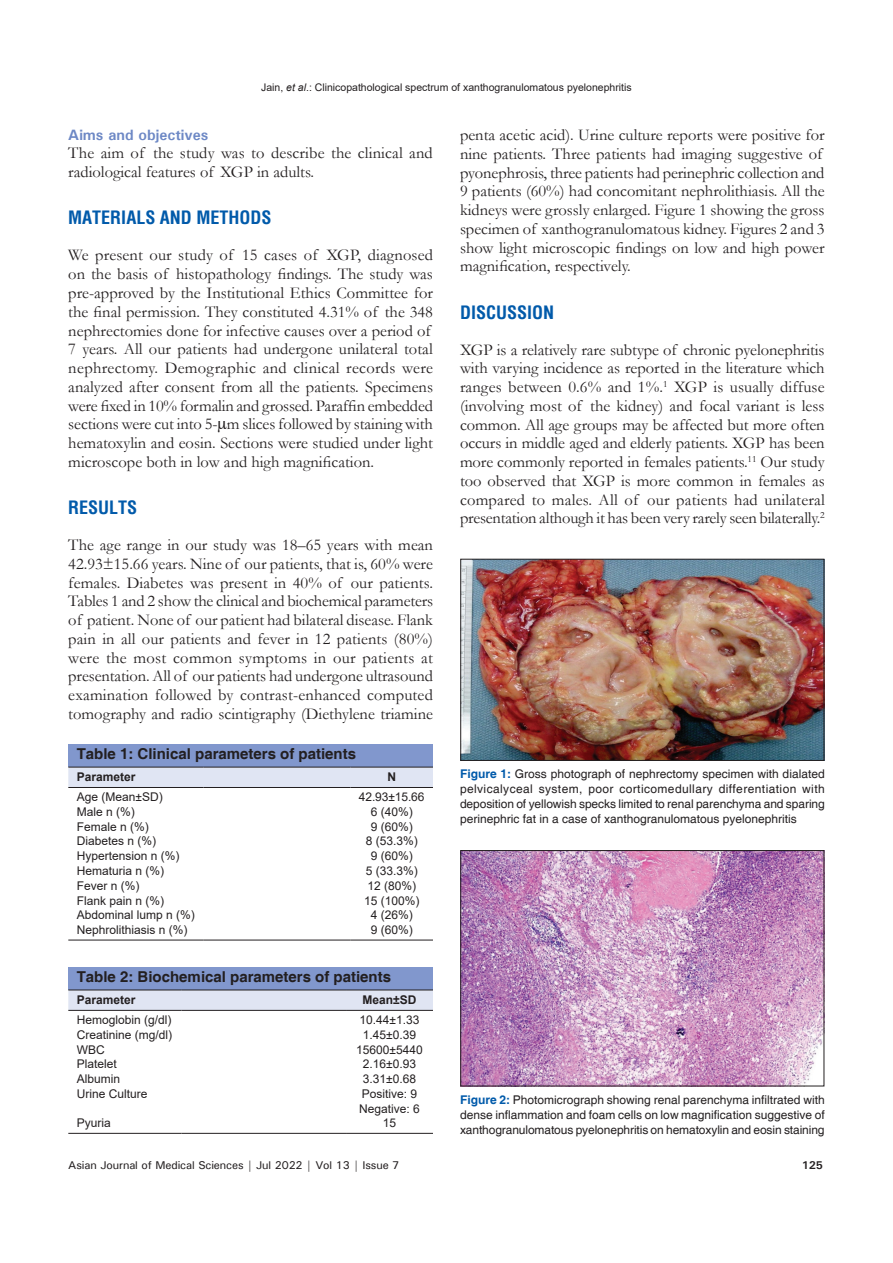
<style>
.page{position:relative;width:893px;height:1263px;background:#fff}
.page>*{position:absolute;margin:0;border:0;box-sizing:border-box;transform-origin:0 0}
.t1{font:700 condensed 18px "Helvetica";color:#015aaa}
.TX{font:16.5px/18.8px "Garamond";color:#231f20}
.TT{font:700 15px "Helvetica";color:#231f20}
.t2{font:700 15px "Univers";color:#6d88c5}
.FGC{font:12px/15px "Helvetica";letter-spacing:-.005em;color:#231f20;text-align:justify}
.TB{font:12px "Arial";color:#231f20}
.TBL{font:12px "Arial";color:#231f20}
.TCH{font:700 12px "Arial";color:#231f20}
.t3{font:500 11.25px "Univers";letter-spacing:-.01em;color:#231f20}
.t4{font:700 11.25px "Univers";color:#231f20}
.t5{font:10.5px "Arial";color:#231f20}
.s1{font-style:italic}
.s2{font-weight:700;color:#015aaa}
</style>
<div class="page">
<div style="left:68px;top:967px;width:365px;height:23px;background:#8197cd"></div>
<svg style="left:68px;top:990px;width:365px;height:20px;background:#dadeec"></svg>
<hr style="left:68px;top:1133px;width:114px;height:1px;background:#231f20">
<hr style="left:182px;top:1133px;width:164px;height:1px;background:#231f20">
<hr style="left:346px;top:1133px;width:87px;height:1px;background:#231f20">
<hr style="left:68px;top:1010px;width:114px;height:1px;background:#231f20">
<hr style="left:182px;top:1010px;width:164px;height:1px;background:#231f20">
<hr style="left:346px;top:1010px;width:87px;height:1px;background:#231f20">
<hr style="left:68px;top:989px;width:114px;height:1px;background:#231f20">
<hr style="left:182px;top:989px;width:164px;height:1px;background:#231f20">
<hr style="left:346px;top:989px;width:87px;height:1px;background:#231f20">
<div style="left:68px;top:744px;width:365px;height:23px;background:#8197cd"></div>
<div style="left:68px;top:768px;width:365px;height:19px;background:#e0e5f3"></div>
<hr style="left:68px;top:940px;width:135px;height:1px;background:#231f20">
<hr style="left:203px;top:940px;width:147px;height:1px;background:#231f20">
<hr style="left:350px;top:940px;width:83px;height:1px;background:#231f20">
<hr style="left:68px;top:787px;width:135px;height:1px;background:#231f20">
<hr style="left:203px;top:787px;width:147px;height:1px;background:#231f20">
<hr style="left:350px;top:787px;width:83px;height:1px;background:#231f20">
<hr style="left:68px;top:767px;width:135px;height:1px;background:#231f20">
<hr style="left:203px;top:767px;width:147px;height:1px;background:#231f20">
<hr style="left:350px;top:767px;width:83px;height:1px;background:#231f20">
<img style="left:462px;top:852px;width:360px;height:232px">
<div style="left:460px;top:850px;width:364px;height:236px;border:1px solid #231f20"></div>
<img style="left:462px;top:561px;width:360px;height:198px">
<div style="left:460px;top:559px;width:364px;height:202px;border:1px solid #231f20"></div>
<p class="t5" style="left:261px;top:80px;width:372px">Jain, <span class="s1">et al</span>.: Clinicopathological spectrum of xanthogranulomatous pyelonephritis</p>
<h2 class="t2" style="left:68px;top:125px;width:142px">Aims and objectives</h2>
<p class="TX" style="left:68px;top:143px;width:366px">The aim of the study was to describe the clinical and radiological features of XGP in adults.</p>
<h1 class="t1" style="left:68px;top:206px;width:205px">MATERIALS AND METHODS</h1>
<p class="TX" style="left:68px;top:245px;width:366px">We present our study of 15 cases of XGP, diagnosed on the basis of histopathology findings. The study was pre-approved by the Institutional Ethics Committee for the final permission. They constituted 4.31% of the 348 nephrectomies done for infective causes over a period of 7 years. All our patients had undergone unilateral total nephrectomy. Demographic and clinical records were analyzed after consent from all the patients. Specimens were fixed in 10% formalin and grossed. Paraffin embedded sections were cut into 5- m slices followed by staining with hematoxylin and eosin. Sections were studied under light microscope both in low and high magnification.</p>
<h1 class="t1" style="left:68px;top:496px;width:71px">RESULTS</h1>
<p class="TX" style="left:68px;top:535px;width:366px;text-align:justify">The age range in our study was 18–65 years with mean 42.93±15.66 years. Nine of our patients, that is, 60% were females. Diabetes was present in 40% of our patients.<br>Tables 1 and 2 show the clinical and biochemical parameters of patient. None of our patient had bilateral disease. Flank pain in all our patients and fever in 12 patients (80%) were the most common symptoms in our patients at presentation. All of our patients had undergone ultrasound examination followed by contrast-enhanced computed tomography and radio scintigraphy (Diethylene triamine</p>
<p class="TT" style="left:77px;top:744px;width:281px">Table 1: Clinical parameters of patients</p>
<p class="TCH" style="left:77px;top:768px;width:60px">Parameter</p>
<p class="TCH" style="left:387px;top:768px;width:10px">N</p>
<p class="TB" style="left:77px;top:788px;width:87px">Age (Mean±SD)</p>
<p class="TB" style="left:359px;top:788px;width:67px">42.93±15.66</p>
<p class="TB" style="left:77px;top:803px;width:60px">Male n (%)</p>
<p class="TB" style="left:371px;top:803px;width:44px">6 (40%)</p>
<p class="TB" style="left:77px;top:818px;width:74px">Female n (%)</p>
<p class="TB" style="left:371px;top:818px;width:44px">9 (60%)</p>
<p class="TB" style="left:77px;top:833px;width:81px">Diabetes n (%)</p>
<p class="TB" style="left:366px;top:833px;width:54px">8 (53.3%)</p>
<p class="TB" style="left:77px;top:848px;width:104px">Hypertension n (%)</p>
<p class="TB" style="left:371px;top:848px;width:44px">9 (60%)</p>
<p class="TB" style="left:77px;top:862px;width:89px">Hematuria n (%)</p>
<p class="TB" style="left:366px;top:862px;width:54px">5 (33.3%)</p>
<p class="TB" style="left:77px;top:877px;width:64px">Fever n (%)</p>
<p class="TB" style="left:367px;top:877px;width:50px">12 (80%)</p>
<p class="TB" style="left:77px;top:892px;width:89px">Flank pain n (%)</p>
<p class="TB" style="left:364px;top:892px;width:57px">15 (100%)</p>
<p class="TB" style="left:77px;top:907px;width:120px">Abdominal lump n (%)</p>
<p class="TB" style="left:371px;top:907px;width:44px">4 (26%)</p>
<p class="TBL" style="left:77px;top:921px;width:112px">Nephrolithiasis n (%)</p>
<p class="TBL" style="left:371px;top:921px;width:44px">9 (60%)</p>
<p class="TT" style="left:77px;top:967px;width:316px">Table 2: Biochemical parameters of patients</p>
<p class="TCH" style="left:77px;top:991px;width:60px">Parameter</p>
<p class="TCH" style="left:363px;top:991px;width:55px">Mean±SD</p>
<p class="TB" style="left:77px;top:1011px;width:96px">Hemoglobin (g/dl)</p>
<p class="TB" style="left:360px;top:1011px;width:61px">10.44±1.33</p>
<p class="TB" style="left:77px;top:1026px;width:97px">Creatinine (mg/dl)</p>
<p class="TB" style="left:363px;top:1026px;width:55px">1.45±0.39</p>
<p class="TB" style="left:77px;top:1041px;width:29px">WBC</p>
<p class="TB" style="left:356px;top:1041px;width:68px">15600±5440</p>
<p class="TB" style="left:77px;top:1056px;width:42px">Platelet</p>
<p class="TB" style="left:363px;top:1056px;width:55px">2.16±0.93</p>
<p class="TB" style="left:77px;top:1070px;width:45px">Albumin</p>
<p class="TB" style="left:363px;top:1070px;width:55px">3.31±0.68</p>
<p class="TB" style="left:77px;top:1085px;width:72px">Urine Culture</p>
<p class="TB" style="left:362px;top:1085px;width:57px">Positive: 9</p>
<p class="TB" style="left:359px;top:1100px;width:62px">Negative: 6</p>
<p class="TBL" style="left:77px;top:1115px;width:36px">Pyuria</p>
<p class="TBL" style="left:383px;top:1115px;width:15px">15</p>
<p class="TX" style="left:460px;top:125px;width:366px">penta acetic acid). Urine culture reports were positive for nine patients. Three patients had imaging suggestive of pyonephrosis, three patients had perinephric collection and 9 patients (60%) had concomitant nephrolithiasis. All the kidneys were grossly enlarged. Figure 1 showing the gross specimen of xanthogranulomatous kidney. Figures 2 and 3 show light microscopic findings on low and high power magnification, respectively.</p>
<h1 class="t1" style="left:460px;top:300px;width:96px">DISCUSSION</h1>
<p class="TX" style="left:460px;top:340px;width:366px;text-align:justify">XGP is a relatively rare subtype of chronic pyelonephritis with varying incidence as reported in the literature which ranges between 0.6% and 1%.<sup>1</sup> XGP is usually diffuse (involving most of the kidney) and focal variant is less common. All age groups may be affected but more often occurs in middle aged and elderly patients. XGP has been more commonly reported in females patients.<sup>11</sup> Our study too observed that XGP is more common in females as compared to males. All of our patients had unilateral presentation although it has been very rarely seen bilaterally.<sup>2</sup></p>
<p class="FGC" style="left:460px;top:767px;width:366px"><span class="s2">Figure 1:</span> Gross photograph of nephrectomy specimen with dialated pelvicalyceal system, poor corticomedullary differentiation with deposition of yellowish specks limited to renal parenchyma and sparing perinephric fat in a case of xanthogranulomatous pyelonephritis</p>
<p class="FGC" style="left:460px;top:1093px;width:366px"><span class="s2">Figure 2:</span> Photomicrograph showing renal parenchyma infiltrated with dense inflammation and foam cells on low magnification suggestive of xanthogranulomatous pyelonephritis on hematoxylin and eosin staining</p>
<p class="t3" style="left:68px;top:1157px;width:333px">Asian Journal of Medical Sciences | Jul 2022 | Vol 13 | Issue 7</p>
<p class="t4" style="left:802px;top:1157px;width:23px">125</p>
</div>
